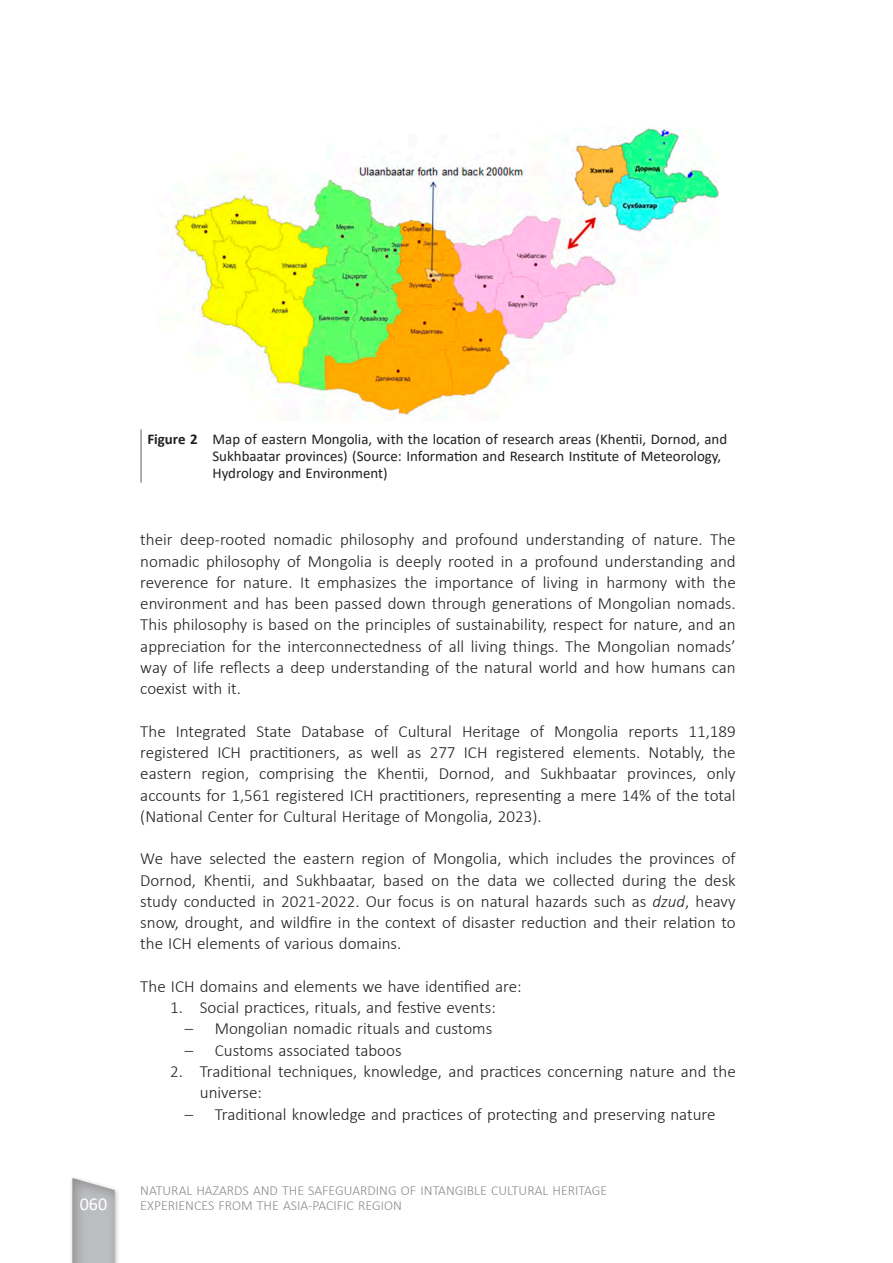
<style>
.page{position:relative;width:893px;height:1263px;background:#fff}
.page>*{position:absolute;margin:0;border:0;box-sizing:border-box;transform-origin:0 0}
.t1{font:18px "Calibri";color:#fff}
.t2{font:300 16.95px/21.3px "Calibri";color:#231f20;text-align:justify}
.t3{font:14.85px/17px "Calibri";color:#231f20}
.t4{font:300 13.8px/15.9px "Calibri";color:#8a8c8f}
.s1{font-weight:700}
.s2{font-style:italic}
</style>
<div class="page">
<div style="left:58px;top:1167px;width:69px;height:96px;background:#231f20;opacity:.3"></div>
<img style="left:174px;top:128px;width:545px;height:288px">
<hr style="left:140px;top:429px;width:2px;height:54px;background:#939598">
<p class="t1" style="left:80px;top:1191px;width:29px">060</p>
<p class="t3" style="left:212px;top:430px;width:516px;text-indent:-65px"><span class="s1">Figure 2</span> Map of eastern Mongolia, with the location of research areas (Khentii, Dornod, and<br>Sukhbaatar provinces) (Source: Information and Research Institute of Meteorology,<br>Hydrology and Environment)</p>
<p class="t2" style="left:140px;top:529px;width:597px">their deep-rooted nomadic philosophy and profound understanding of nature. The nomadic philosophy of Mongolia is deeply rooted in a profound understanding and reverence for nature. It emphasizes the importance of living in harmony with the environment and has been passed down through generations of Mongolian nomads.<br>This philosophy is based on the principles of sustainability, respect for nature, and an appreciation for the interconnectedness of all living things. The Mongolian nomads’ way of life reflects a deep understanding of the natural world and how humans can coexist with it.</p>
<p class="t2" style="left:140px;top:720px;width:597px">The Integrated State Database of Cultural Heritage of Mongolia reports 11,189 registered ICH practitioners, as well as 277 ICH registered elements. Notably, the eastern region, comprising the Khentii, Dornod, and Sukhbaatar provinces, only accounts for 1,561 registered ICH practitioners, representing a mere 14% of the total (National Center for Cultural Heritage of Mongolia, 2023).</p>
<p class="t2" style="left:140px;top:848px;width:597px">We have selected the eastern region of Mongolia, which includes the provinces of Dornod, Khentii, and Sukhbaatar, based on the data we collected during the desk study conducted in 2021-2022. Our focus is on natural hazards such as <span class="s2">dzud</span>, heavy snow, drought, and wildfire in the context of disaster reduction and their relation to the ICH elements of various domains.</p>
<p class="t2" style="left:140px;top:975px;width:383px">The ICH domains and elements we have identified are:</p>
<p class="t2" style="left:170px;top:997px;width:327px">1. Social practices, rituals, and festive events:</p>
<p class="t2" style="left:185px;top:1018px;width:309px">– Mongolian nomadic rituals and customs</p>
<p class="t2" style="left:185px;top:1039px;width:218px">– Customs associated taboos</p>
<p class="t2" style="left:200px;top:1060px;width:537px;text-indent:-30px">2. Traditional techniques, knowledge, and practices concerning nature and the universe:</p>
<p class="t2" style="left:185px;top:1103px;width:532px">– Traditional knowledge and practices of protecting and preserving nature</p>
<p class="t4" style="left:140px;top:1182px;width:468px">NATURAL HAZARDS AND THE SAFEGUARDING OF INTANGIBLE CULTURAL HERITAGE<br>EXPERIENCES FROM THE ASIA-PACIFIC REGION</p>
</div>
